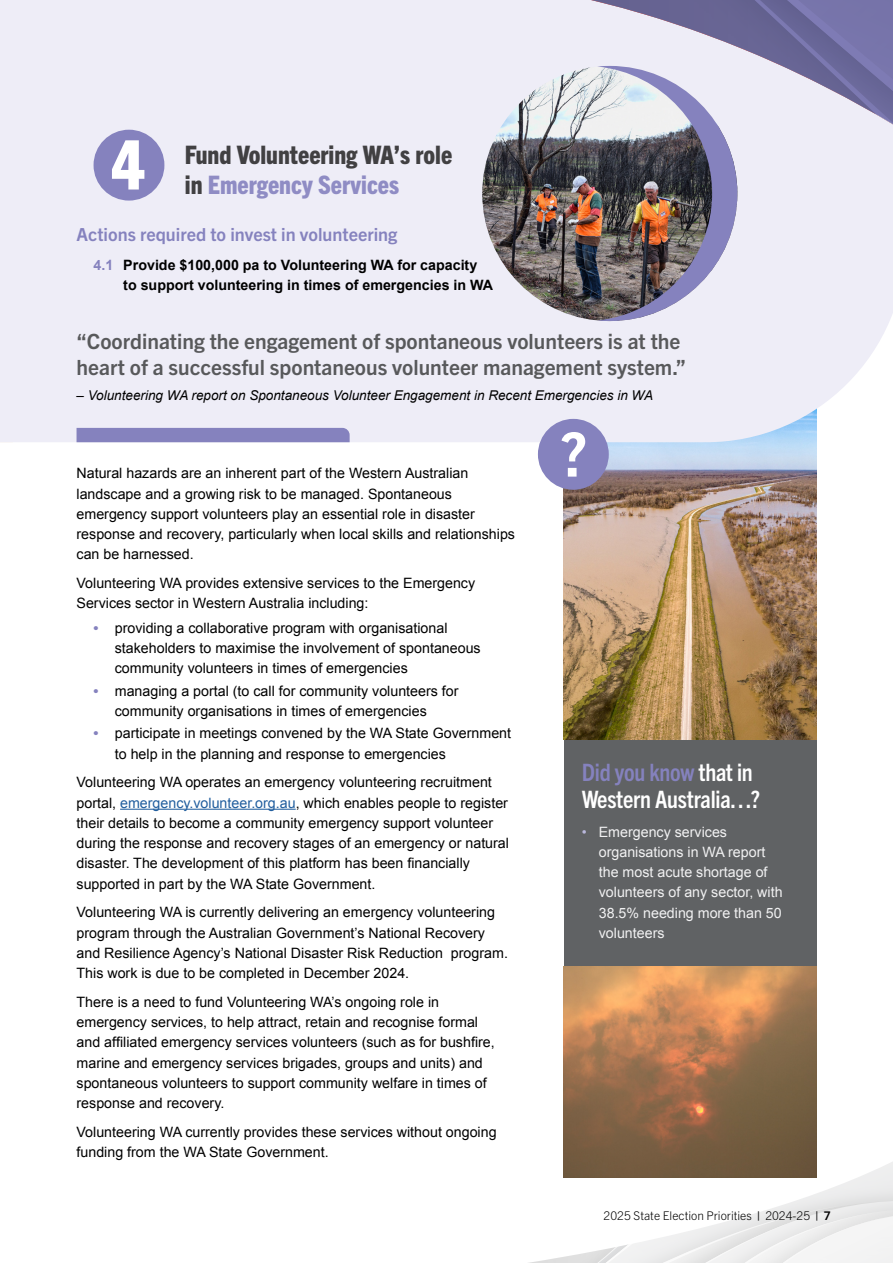
<style>
.page{position:relative;width:893px;height:1263px;background:#fff}
.page>*{position:absolute;margin:0;border:0;box-sizing:border-box;transform-origin:0 0}
.t1{font:800 condensed 25.5px/30px "Trade Gothic Next LT Pro";color:#414042}
.t2{font:700 condensed 24px/27px "Trade Gothic Next LT Pro";letter-spacing:-.01em;color:#fff}
.t3{font:700 21px/25.5px "Trade Gothic Next LT Pro";color:#58595b}
.t4{font:700 18px "Trade Gothic Next LT Pro";color:#8582be}
.t5{font:14.25px/20.2px "Arial";color:#000}
.t6{font:14.25px/20.2px "Arial";color:#f1f1f2}
.t7{font:700 14.25px/20.2px "Arial";color:#000}
.t8{font:italic 13.5px "Arial";color:#000}
.t9{font:300 12px "Trade Gothic Next LT Pro";color:#000}
.s1{color:#8f8cc4}
.s2{color:#8582be}
.s3{font-weight:700;color:#8582be}
.s4{color:#215e9e}
.s5{color:#bab8dc}
.s6{font-weight:700}
</style>
<div class="page">
<svg style="left:529px;top:1161px;width:364px;height:102px"></svg>
<div style="left:564px;top:334px;width:252px;height:844px;background:#606264"></div>
<img style="left:564px;top:442px;width:252px;height:298px">
<div style="left:0;top:0;width:889px;height:442px;background:#eeedf7"></div>
<img style="left:564px;top:966px;width:252px;height:212px">
<img style="left:482px;top:66px;width:255px;height:255px;border-radius:128px">
<img style="left:529px;top:0;width:62px;height:206px">
<hr style="left:120px;top:809px;width:176px;height:1px;background:#215e9e">
<div style="left:77px;top:428px;width:273px;height:14px;background:#8582be"></div>
<div style="left:94px;top:130px;width:70px;height:71px;background:#8582be;border-radius:50%"></div>
<svg style="left:112px;top:140px;width:32px;height:49px"></svg>
<svg style="left:591px;top:0;width:302px;height:321px;background:#b5b1c2"></svg>
<div style="left:538px;top:419px;width:71px;height:71px;background:#8582be;border-radius:50%"></div>
<svg style="left:561px;top:432px;width:24px;height:45px"></svg>
<h1 class="t1" style="left:185px;top:139px;width:269px">Fund Volunteering WA’s role in <span class="s1">Emergency Services</span></h1>
<p class="t4" style="left:77px;top:222px;width:322px">Actions required to invest in volunteering</p>
<p class="t7" style="left:123px;top:256px;width:371px;text-indent:-30px"><span class="s2">4.1</span> Provide $100,000 pa to Volunteering WA for capacity to support volunteering in times of emergencies in WA</p>
<h3 class="t3" style="left:77px;top:327px;width:611px">“Coordinating the engagement of spontaneous volunteers is at the heart of a successful spontaneous volunteer management system.”</h3>
<p class="t8" style="left:77px;top:387px;width:578px">– Volunteering WA report on Spontaneous Volunteer Engagement in Recent Emergencies in WA</p>
<p class="t5" style="left:77px;top:463px;width:440px">Natural hazards are an inherent part of the Western Australian landscape and a growing risk to be managed. Spontaneous emergency support volunteers play an essential role in disaster response and recovery, particularly when local skills and relationships can be harnessed.</p>
<p class="t5" style="left:77px;top:573px;width:400px">Volunteering WA provides extensive services to the Emergency<br>Services sector in Western Australia including:</p>
<p class="t5" style="left:115px;top:618px;width:367px;text-indent:-21px"><span class="s3">•</span> providing a collaborative program with organisational stakeholders to maximise the involvement of spontaneous community volunteers in times of emergencies</p>
<p class="t5" style="left:115px;top:681px;width:345px;text-indent:-21px"><span class="s3">•</span> managing a portal (to call for community volunteers for community organisations in times of emergencies</p>
<p class="t5" style="left:115px;top:723px;width:398px;text-indent:-21px"><span class="s3">•</span> participate in meetings convened by the WA State Government to help in the planning and response to emergencies</p>
<p class="t5" style="left:77px;top:772px;width:434px">Volunteering WA operates an emergency volunteering recruitment portal, <span class="s4">emergency.volunteer.org.au</span>, which enables people to register their details to become a community emergency support volunteer during the response and recovery stages of an emergency or natural disaster. The development of this platform has been financially supported in part by the WA State Government.</p>
<p class="t5" style="left:77px;top:902px;width:433px">Volunteering WA is currently delivering an emergency volunteering program through the Australian Government’s National Recovery and Resilience Agency’s National Disaster Risk Reduction program.<br>This work is due to be completed in December 2024.</p>
<p class="t5" style="left:77px;top:992px;width:420px">There is a need to fund Volunteering WA’s ongoing role in emergency services, to help attract, retain and recognise formal and affiliated emergency services volunteers (such as for bushfire, marine and emergency services brigades, groups and units) and spontaneous volunteers to support community welfare in times of response and recovery.</p>
<p class="t5" style="left:77px;top:1122px;width:422px">Volunteering WA currently provides these services without ongoing funding from the WA State Government.</p>
<h2 class="t2" style="left:582px;top:757px;width:180px"><span class="s2">Did you know</span> that in<br>Western Australia…?</h2>
<p class="t6" style="left:599px;top:821px;width:185px;text-indent:-17px"><span class="s5">•</span> Emergency services organisations in WA report the most acute shortage of volunteers of any sector, with<br>38.5% needing more than 50 volunteers</p>
<p class="t9" style="left:604px;top:1207px;width:228px">2025 State Election Priorities <span class="s6">|</span> 2024-25 <span class="s6">| 7</span></p>
</div>
